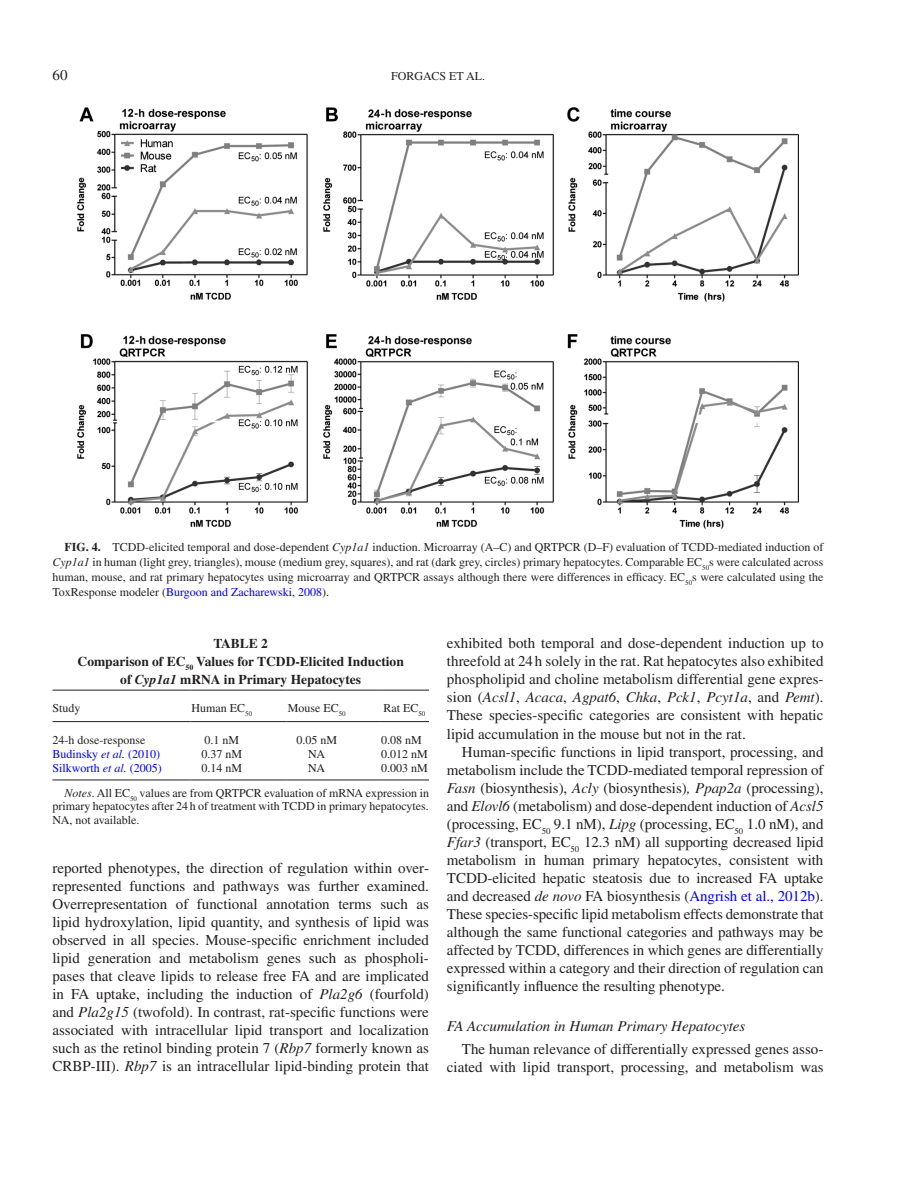
<style>
.page{position:relative;width:900px;height:1184px;background:#fff}
.page>*{position:absolute;margin:0;border:0;box-sizing:border-box;transform-origin:0 0}
.t1{font:15px/18px "Times LT Std";color:#231f20;text-align:justify}
.t2{font:italic 15px "Times LT Std";color:#231f20}
.t3{font:700 13.5px/18px "Times LT Std";color:#231f20;text-align:center}
.t4{font:12px/15px "Times LT Std";color:#231f20;text-align:justify}
.t5{font:12px "Times LT Std";color:#00f}
.s1{font-weight:700}
.s2{font-style:italic}
.s3{color:#00f}
</style>
<div class="page">
<img style="left:78px;top:107px;width:720px;height:421px">
<hr style="left:52px;top:689px;width:138px;height:1px;background:#231f20">
<hr style="left:52px;top:721px;width:138px;height:1px;background:#231f20">
<hr style="left:190px;top:689px;width:96px;height:1px;background:#231f20">
<hr style="left:190px;top:721px;width:96px;height:1px;background:#231f20">
<hr style="left:286px;top:689px;width:94px;height:1px;background:#231f20">
<hr style="left:286px;top:721px;width:94px;height:1px;background:#231f20">
<hr style="left:380px;top:689px;width:49px;height:1px;background:#231f20">
<hr style="left:380px;top:721px;width:49px;height:1px;background:#231f20">
<hr style="left:52px;top:779px;width:138px;height:1px;background:#231f20">
<hr style="left:190px;top:779px;width:96px;height:1px;background:#231f20">
<hr style="left:286px;top:779px;width:94px;height:1px;background:#231f20">
<hr style="left:380px;top:779px;width:49px;height:1px;background:#231f20">
<p class="t1" style="left:53px;top:66px;width:16px">60</p>
<p class="t4" style="left:391px;top:69px;width:95px">FORGACS ET AL.</p>
<p class="t4" style="left:52px;top:539px;width:773px;text-indent:12px"><span class="s1">Fig. 4.</span> TCDD-elicited temporal and dose-dependent <span class="s2">Cyp1a1</span> induction. Microarray (A–C) and QRTPCR (D–F) evaluation of TCDD-mediated induction of <span class="s2">Cyp1a1</span> in human (light grey, triangles), mouse (medium grey, squares), and rat (dark grey, circles) primary hepatocytes. Comparable EC<sub>50</sub>s were calculated across human, mouse, and rat primary hepatocytes using microarray and QRTPCR assays although there were differences in efficacy. EC<sub>50</sub>s were calculated using the ToxResponse modeler (<span class="s3">Burgoon and Zacharewski, 2008</span>).</p>
<p class="t3" style="left:78px;top:634px;width:328px">Table 2<br>Comparison of EC<sub>50</sub> Values for TCDD-Elicited Induction of <span class="s2">Cyp1a1</span> mRNA in Primary Hepatocytes</p>
<p class="t4" style="left:52px;top:700px;width:30px">Study</p>
<p class="t4" style="left:192px;top:700px;width:62px">Human EC<sub>50</sub></p>
<p class="t4" style="left:288px;top:700px;width:59px">Mouse EC<sub>50</sub></p>
<p class="t4" style="left:383px;top:700px;width:43px">Rat EC<sub>50</sub></p>
<p class="t4" style="left:52px;top:732px;width:94px">24-h dose-response</p>
<p class="t4" style="left:205px;top:732px;width:36px">0.1 nM</p>
<p class="t4" style="left:296px;top:732px;width:42px">0.05 nM</p>
<p class="t4" style="left:381px;top:732px;width:42px">0.08 nM</p>
<p class="t5" style="left:52px;top:747px;width:109px">Budinsky <span class="s2">et al.</span> (2010)</p>
<p class="t4" style="left:202px;top:746px;width:42px">0.37 nM</p>
<p class="t4" style="left:308px;top:746px;width:18px">NA</p>
<p class="t4" style="left:381px;top:746px;width:48px">0.012 nM</p>
<p class="t5" style="left:52px;top:761px;width:111px">Silkworth <span class="s2">et al.</span> (2005)</p>
<p class="t4" style="left:202px;top:761px;width:42px">0.14 nM</p>
<p class="t4" style="left:308px;top:761px;width:18px">NA</p>
<p class="t1" style="left:447px;top:634px;width:378px">exhibited both temporal and dose-dependent induction up to threefold at 24h solely in the rat. Rat hepatocytes also exhibited phospholipid and choline metabolism differential gene expres&shy;sion (<span class="s2">Acsl1</span>, <span class="s2">Acaca</span>, <span class="s2">Agpat6</span>, <span class="s2">Chka</span>, <span class="s2">Pck1</span>, <span class="s2">Pcyt1a</span>, and <span class="s2">Pemt</span>).<br>These species-specific categories are consistent with hepatic lipid accumulation in the mouse but not in the rat.</p>
<p class="t1" style="left:447px;top:742px;width:378px;text-indent:15px">Human-specific functions in lipid transport, processing, and metabolism include the TCDD-mediated temporal repression of <span class="s2">Fasn</span> (biosynthesis), <span class="s2">Acly</span> (biosynthesis)<span class="s2">, Ppap2a</span> (processing), and <span class="s2">Elovl6</span> (metabolism) and dose-dependent induction of <span class="s2">Acsl5 </span>(processing, EC<sub>50</sub> 9.1 nM), <span class="s2">Lipg</span> (processing, EC<sub>50</sub> 1.0 nM), and <span class="s2">Ffar3</span> (transport, EC<sub>50</sub> 12.3 nM) all supporting decreased lipid metabolism in human primary hepatocytes, consistent with TCDD-elicited hepatic steatosis due to increased FA uptake and decreased <span class="s2">de novo</span> FA biosynthesis (<span class="s3">Angrish et al., 2012b</span>).<br>These species-specific lipid metabolism effects demonstrate that although the same functional categories and pathways may be affected by TCDD, differences in which genes are differentially expressed within a category and their direction of regulation can significantly influence the resulting phenotype.</p>
<p class="t2" style="left:447px;top:1017px;width:300px">FA Accumulation in Human Primary Hepatocytes</p>
<p class="t1" style="left:447px;top:1039px;width:378px;text-align:right">The human relevance of differentially expressed genes asso&shy;ciated with lipid transport, processing, and metabolism was</p>
<p class="t4" style="left:64px;top:756px;width:366px;line-height:24.3px;text-align:right">0.003 nM<br><span class="s2">Notes</span>. All EC<sub>50</sub> values are from QRTPCR evaluation of mRNA expression in</p>
<p class="t4" style="left:52px;top:799px;width:378px;line-height:13.5px">primary hepatocytes after 24 h of treatment with TCDD in primary hepatocytes.<br>NA, not available.</p>
<p class="t1" style="left:52px;top:858px;width:378px">reported phenotypes, the direction of regulation within over&shy;represented functions and pathways was further examined.<br>Overrepresentation of functional annotation terms such as lipid hydroxylation, lipid quantity, and synthesis of lipid was observed in all species. Mouse-specific enrichment included lipid generation and metabolism genes such as phospholi&shy;pases that cleave lipids to release free FA and are implicated in FA uptake, including the induction of <span class="s2">Pla2g6</span> (fourfold) and <span class="s2">Pla2g15</span> (twofold). In contrast, rat-specific functions were associated with intracellular lipid transport and localization such as the retinol binding protein 7 (<span class="s2">Rbp7</span> formerly known as CRBP-III). <span class="s2">Rbp7</span> is an intracellular lipid-binding protein that</p>
</div>
